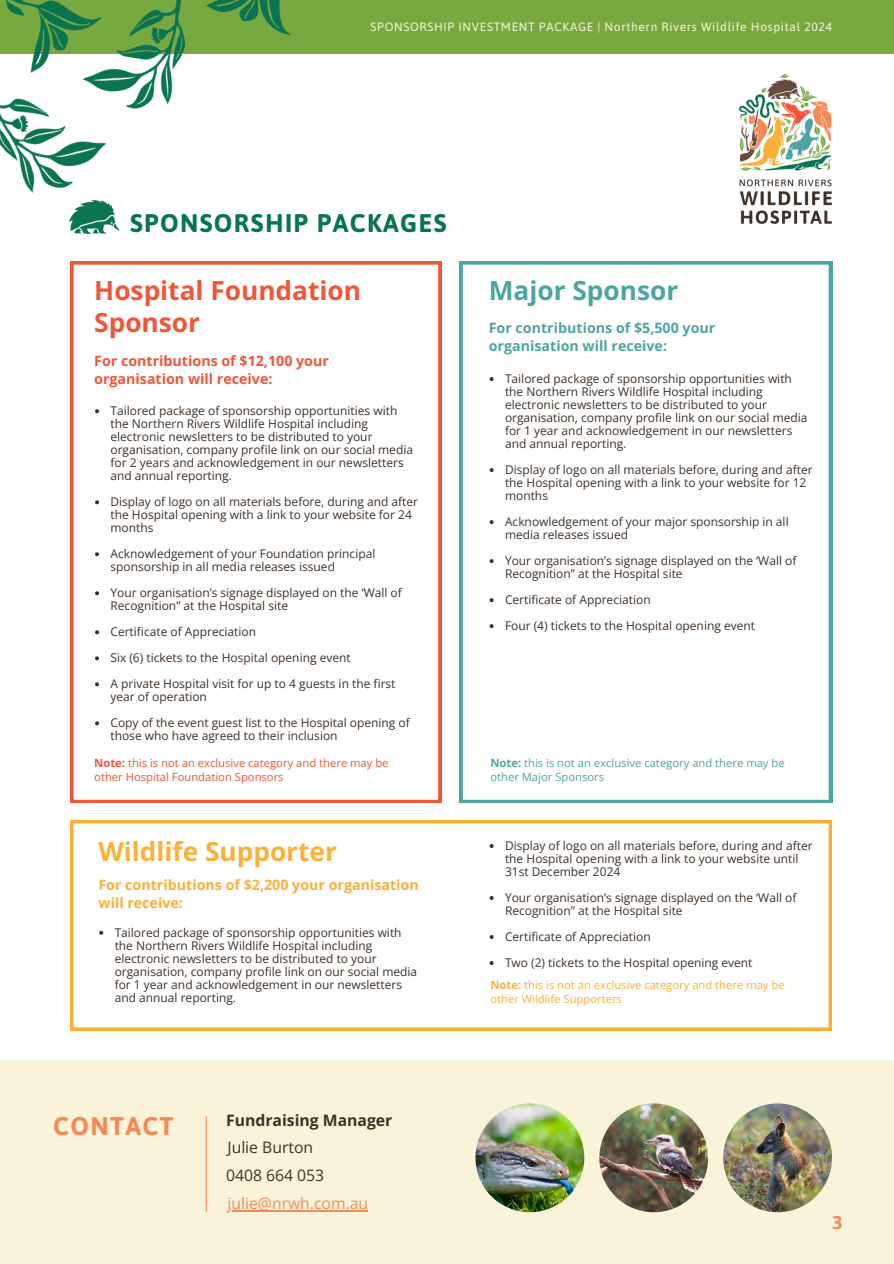
<style>
.page{position:relative;width:894px;height:1264px;background:#fff}
.page>*{position:absolute;margin:0;border:0;box-sizing:border-box;transform-origin:0 0}
.t1{font:700 26.25px/32.7px "Open Sans";color:#f15638}
.t2{font:700 26.25px "Open Sans";color:#fbb038}
.t3{font:700 26.25px "Open Sans";color:#4ea4a4}
.t4{font:700 25.5px "Asap";letter-spacing:.055em;color:#077453}
.t5{font:700 25.5px "Asap";letter-spacing:.055em;color:#f68956}
.t6{font:700 18px "Open Sans";color:#f68956}
.t7{font:15.75px "Open Sans";color:#3e3025}
.t8{font:700 15.75px "Open Sans";color:#3e3025}
.t9{font:15.75px "Open Sans";color:#f68956}
.t10{font:700 14.25px/18px "Open Sans";color:#f15638}
.t11{font:700 14.25px/18px "Open Sans";color:#4ea4a4}
.t12{font:700 14.25px/18px "Open Sans";color:#fbb038}
.t13{font:12px/13px "Open Sans";color:#3e3025}
.t14{font:12px "Asap";letter-spacing:.055em;color:#f9f3da}
.t15{font:11.25px/14.1px "Open Sans";color:#f15638}
.t16{font:11.25px/14.1px "Open Sans";color:#fbb038}
.t17{font:11.25px/14.1px "Open Sans";color:#4ea4a4}
.s1{font-weight:700}
</style>
<div class="page">
<img style="left:739px;top:74px;width:93px;height:150px">
<div style="left:0;top:0;width:893px;height:54px;background:#78a941"></div>
<img style="left:0;top:0;width:291px;height:193px">
<svg style="left:70px;top:261px;width:371px;height:541px"></svg>
<svg style="left:459px;top:261px;width:372px;height:541px"></svg>
<img style="left:54px;top:183px;width:81px;height:51px">
<div style="left:0;top:1059px;width:893px;height:204px;background:#f9f3da"></div>
<img style="left:599px;top:1103px;width:109px;height:109px;border-radius:50%">
<img style="left:723px;top:1103px;width:108px;height:109px;border-radius:50%">
<img style="left:475px;top:1103px;width:109px;height:109px;border-radius:50%">
<svg style="left:70px;top:820px;width:761px;height:210px"></svg>
<svg style="left:95px;top:409px;width:4px;height:4px"></svg>
<svg style="left:95px;top:500px;width:4px;height:4px"></svg>
<svg style="left:95px;top:552px;width:4px;height:4px"></svg>
<svg style="left:95px;top:591px;width:4px;height:4px"></svg>
<svg style="left:95px;top:630px;width:4px;height:4px"></svg>
<svg style="left:95px;top:656px;width:4px;height:4px"></svg>
<svg style="left:95px;top:682px;width:4px;height:4px"></svg>
<svg style="left:95px;top:721px;width:4px;height:4px"></svg>
<svg style="left:489px;top:377px;width:4px;height:4px"></svg>
<svg style="left:489px;top:468px;width:4px;height:4px"></svg>
<svg style="left:489px;top:520px;width:4px;height:4px"></svg>
<svg style="left:489px;top:559px;width:4px;height:4px"></svg>
<svg style="left:489px;top:598px;width:4px;height:4px"></svg>
<svg style="left:489px;top:624px;width:4px;height:4px"></svg>
<svg style="left:99px;top:930px;width:4px;height:4px"></svg>
<svg style="left:489px;top:844px;width:4px;height:4px"></svg>
<svg style="left:489px;top:896px;width:4px;height:4px"></svg>
<svg style="left:489px;top:935px;width:4px;height:4px"></svg>
<svg style="left:489px;top:961px;width:4px;height:4px"></svg>
<hr style="left:227px;top:1209px;width:141px;height:2px;background:#f68956">
<hr style="left:206px;top:1116px;width:1px;height:96px;background:#f68956">
<p class="t14" style="left:370px;top:20px;width:463px">SPONSORSHIP INVESTMENT PACKAGE | Northern Rivers Wildlife Hospital 2024</p>
<p class="t4" style="left:130px;top:208px;width:318px">SPONSORSHIP PACKAGES</p>
<p class="t1" style="left:94px;top:273px;width:268px">Hospital Foundation<br>Sponsor</p>
<p class="t10" style="left:94px;top:351px;width:236px">For contributions of $12,100 your organisation will receive:</p>
<p class="t13" style="left:110px;top:404px;width:304px">Tailored package of sponsorship opportunities with the Northern Rivers Wildlife Hospital including electronic newsletters to be distributed to your organisation, company profile link on our social media for 2 years and acknowledgement in our newsletters and annual reporting.</p>
<p class="t13" style="left:110px;top:495px;width:309px">Display of logo on all materials before, during and after the Hospital opening with a link to your website for 24 months</p>
<p class="t13" style="left:110px;top:547px;width:266px">Acknowledgement of your Foundation principal sponsorship in all media releases issued</p>
<p class="t13" style="left:110px;top:586px;width:293px">Your organisation’s signage displayed on the ‘Wall of<br>Recognition” at the Hospital site</p>
<p class="t13" style="left:110px;top:625px;width:147px">Certificate of Appreciation</p>
<h2 class="t13" style="left:110px;top:651px;width:242px">Six (6) tickets to the Hospital opening event</h2>
<h3 class="t13" style="left:110px;top:677px;width:286px">A private Hospital visit for up to 4 guests in the first year of operation</h3>
<p class="t13" style="left:110px;top:716px;width:301px">Copy of the event guest list to the Hospital opening of those who have agreed to their inclusion</p>
<p class="t3" style="left:488px;top:271px;width:191px">Major Sponsor</p>
<p class="t11" style="left:488px;top:318px;width:228px">For contributions of $5,500 your organisation will receive:</p>
<p class="t13" style="left:505px;top:372px;width:304px">Tailored package of sponsorship opportunities with the Northern Rivers Wildlife Hospital including electronic newsletters to be distributed to your organisation, company profile link on our social media for 1 year and acknowledgement in our newsletters and annual reporting.</p>
<p class="t13" style="left:505px;top:463px;width:309px">Display of logo on all materials before, during and after the Hospital opening with a link to your website for 12 months</p>
<p class="t13" style="left:505px;top:515px;width:285px">Acknowledgement of your major sponsorship in all media releases issued</p>
<p class="t13" style="left:505px;top:554px;width:293px">Your organisation’s signage displayed on the ‘Wall of<br>Recognition” at the Hospital site</p>
<h2 class="t13" style="left:505px;top:593px;width:147px">Certificate of Appreciation</h2>
<h3 class="t13" style="left:505px;top:619px;width:251px">Four (4) tickets to the Hospital opening event</h3>
<p class="t15" style="left:94px;top:755px;width:296px"><span class="s1">Note:</span> this is not an exclusive category and there may be other Hospital Foundation Sponsors</p>
<p class="t17" style="left:490px;top:755px;width:296px"><span class="s1">Note:</span> this is not an exclusive category and there may be other Major Sponsors</p>
<p class="t2" style="left:98px;top:832px;width:240px">Wildlife Supporter</p>
<p class="t12" style="left:98px;top:875px;width:322px">For contributions of $2,200 your organisation will receive:</p>
<p class="t13" style="left:115px;top:925px;width:304px">Tailored package of sponsorship opportunities with the Northern Rivers Wildlife Hospital including electronic newsletters to be distributed to your organisation, company profile link on our social media for 1 year and acknowledgement in our newsletters and annual reporting.</p>
<h3 class="t5" style="left:53px;top:1111px;width:122px">CONTACT</h3>
<h4 class="t8" style="left:226px;top:1108px;width:168px">Fundraising Manager</h4>
<h4 class="t7" style="left:227px;top:1136px;width:87px">Julie Burton</h4>
<h4 class="t7" style="left:226px;top:1163px;width:100px">0408 664 053</h4>
<p class="t9" style="left:227px;top:1191px;width:142px">julie@nrwh.com.au</p>
<p class="t13" style="left:505px;top:838px;width:309px">Display of logo on all materials before, during and after the Hospital opening with a link to your website until<br>31st December 2024</p>
<p class="t13" style="left:505px;top:890px;width:293px">Your organisation’s signage displayed on the ‘Wall of<br>Recognition” at the Hospital site</p>
<p class="t13" style="left:505px;top:929px;width:147px">Certificate of Appreciation</p>
<h1 class="t13" style="left:505px;top:955px;width:249px">Two (2) tickets to the Hospital opening event</h1>
<p class="t16" style="left:490px;top:977px;width:296px"><span class="s1">Note:</span> this is not an exclusive category and there may be other Wildlife Supporters</p>
<h3 class="t6" style="left:831px;top:1209px;width:12px">3</h3>
</div>
